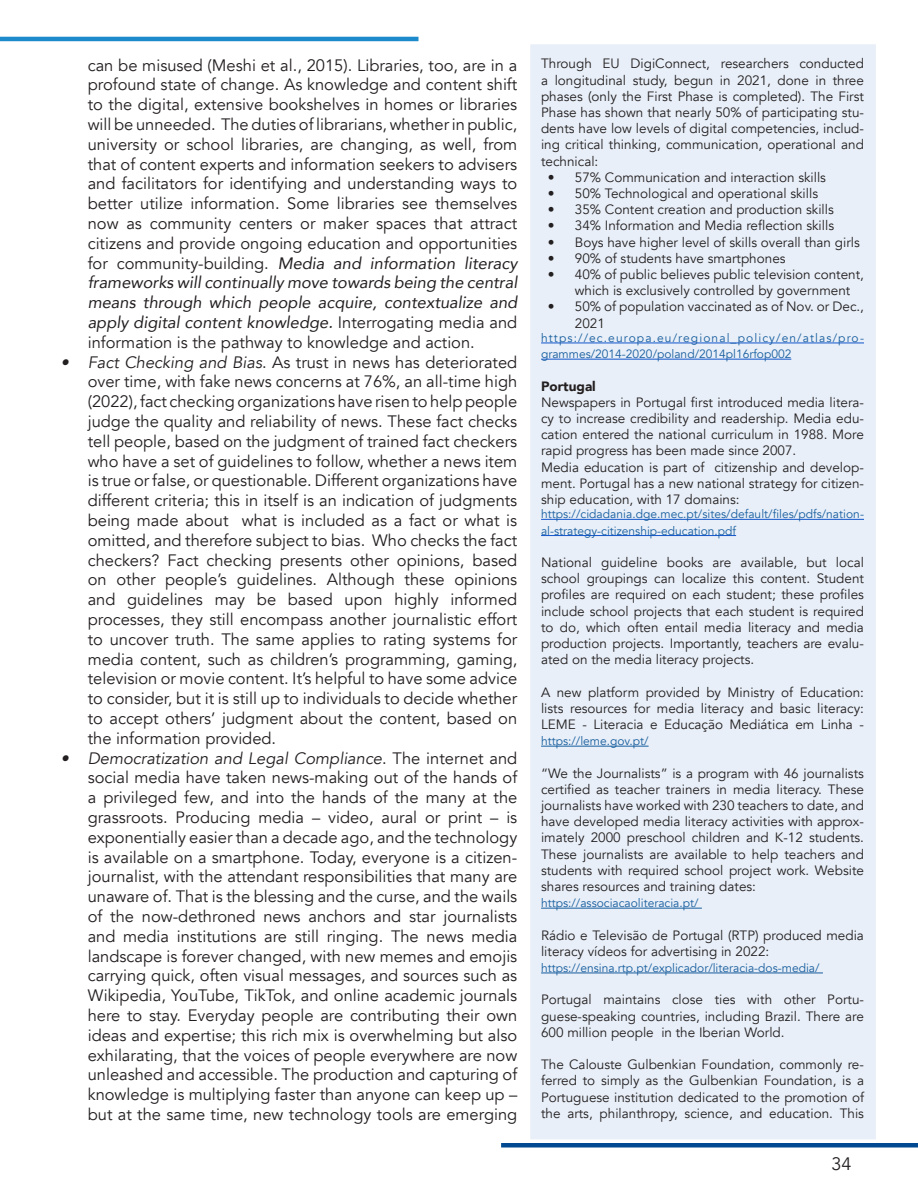
<style>
.page{position:relative;width:918px;height:1188px;background:#fff}
.page>*{position:absolute;margin:0;border:0;box-sizing:border-box;transform-origin:0 0}
.t1{font:18px "Avenir";color:#231f20}
.t2{font:16.5px/19.8px "Avenir";color:#231f20;text-align:justify}
.t3{font:13.5px/16.2px "Avenir";color:#231f20;text-align:justify}
.t4{font:900 13.5px "Avenir";color:#231f20}
.t5{font:12px/16.2px "Avenir";color:#175d9e}
.s1{font-style:italic}
</style>
<div class="page">
<div style="left:501px;top:1143px;width:417px;height:5px;background:#014990"></div>
<hr style="left:0;top:37px;width:418px;height:4px;background:#1d8acb">
<div style="left:530px;top:44px;width:346px;height:1095px;background:#e8eff8"></div>
<hr style="left:541px;top:343px;width:323px;height:1px;background:#15c">
<hr style="left:541px;top:359px;width:250px;height:1px;background:#15c">
<hr style="left:541px;top:519px;width:323px;height:1px;background:#15c">
<hr style="left:541px;top:535px;width:195px;height:1px;background:#15c">
<hr style="left:541px;top:746px;width:108px;height:1px;background:#175d9e">
<hr style="left:541px;top:908px;width:161px;height:1px;background:#175d9e">
<hr style="left:541px;top:973px;width:282px;height:1px;background:#175d9e">
<p class="t2" style="left:88px;top:55px;width:431px">can be misused (Meshi et al., 2015). Libraries, too, are in a profound state of change. As knowledge and content shift to the digital, extensive bookshelves in homes or libraries will be unneeded. The duties of librarians, whether in public, university or school libraries, are changing, as well, from that of content experts and information seekers to advisers and facilitators for identifying and understanding ways to better utilize information. Some libraries see themselves now as community centers or maker spaces that attract citizens and provide ongoing education and opportunities for community-building. <span class="s1">Media and information literacy frameworks will continually move towards being the central means through which people acquire, contextualize and apply digital content knowledge.</span> Interrogating media and information is the pathway to knowledge and action.</p>
<p class="t2" style="left:88px;top:352px;width:431px;text-indent:-27px"><span class="s1">• Fact Checking and Bias</span>. As trust in news has deteriorated over time, with fake news concerns at 76%, an all-time high (2022), fact checking organizations have risen to help people judge the quality and reliability of news. These fact checks tell people, based on the judgment of trained fact checkers who have a set of guidelines to follow, whether a news item is true or false, or questionable. Different organizations have different criteria; this in itself is an indication of judgments being made about what is included as a fact or what is omitted, and therefore subject to bias. Who checks the fact checkers? Fact checking presents other opinions, based on other people’s guidelines. Although these opinions and guidelines may be based upon highly informed processes, they still encompass another journalistic effort to uncover truth. The same applies to rating systems for media content, such as children’s programming, gaming, television or movie content. It’s helpful to have some advice to consider, but it is still up to individuals to decide whether to accept others’ judgment about the content, based on the information provided.</p>
<p class="t2" style="left:88px;top:748px;width:431px;text-indent:-27px"><span class="s1">• Democratization and Legal Compliance</span>. The internet and social media have taken news-making out of the hands of a privileged few, and into the hands of the many at the grassroots. Producing media – video, aural or print – is exponentially easier than a decade ago, and the technology is available on a smartphone. Today, everyone is a citizen&shy;journalist, with the attendant responsibilities that many are unaware of. That is the blessing and the curse, and the wails of the now-dethroned news anchors and star journalists and media institutions are still ringing. The news media landscape is forever changed, with new memes and emojis carrying quick, often visual messages, and sources such as Wikipedia, YouTube, TikTok, and online academic journals here to stay. Everyday people are contributing their own ideas and expertise; this rich mix is overwhelming but also exhilarating, that the voices of people everywhere are now unleashed and accessible. The production and capturing of knowledge is multiplying faster than anyone can keep up – but at the same time, new technology tools are emerging</p>
<p class="t3" style="left:541px;top:56px;width:324px">Through EU DigiConnect, researchers conducted a longitudinal study, begun in 2021, done in three phases (only the First Phase is completed). The First Phase has shown that nearly 50% of participating stu&shy;dents have low levels of digital competencies, includ&shy;ing critical thinking, communication, operational and technical:</p>
<p class="t3" style="left:548px;top:169px;width:280px">• 57% Communication and interaction skills</p>
<p class="t3" style="left:548px;top:186px;width:272px">• 50% Technological and operational skills</p>
<p class="t3" style="left:548px;top:202px;width:287px">• 35% Content creation and production skills</p>
<p class="t3" style="left:548px;top:218px;width:288px">• 34% Information and Media reflection skills</p>
<p class="t3" style="left:548px;top:234px;width:313px">• Boys have higher level of skills overall than girls</p>
<p class="t3" style="left:548px;top:250px;width:239px">• 90% of students have smartphones</p>
<p class="t3" style="left:575px;top:267px;width:291px;text-indent:-27px">• 40% of public believes public television content, which is exclusively controlled by government</p>
<p class="t3" style="left:575px;top:299px;width:291px;text-indent:-27px">• 50% of population vaccinated as of Nov. or Dec.,<br>2021</p>
<p class="t5" style="left:541px;top:330px;width:324px">https://ec.europa.eu/regional_policy/en/atlas/pro&shy;grammes/2014-2020/poland/2014pl16rfop002</p>
<p class="t4" style="left:541px;top:374px;width:56px">Portugal</p>
<p class="t3" style="left:541px;top:394px;width:324px">Newspapers in Portugal first introduced media litera&shy;cy to increase credibility and readership. Media edu&shy;cation entered the national curriculum in 1988. More rapid progress has been made since 2007.</p>
<p class="t3" style="left:541px;top:459px;width:324px">Media education is part of citizenship and develop&shy;ment. Portugal has a new national strategy for citizen&shy;ship education, with 17 domains:</p>
<p class="t5" style="left:541px;top:506px;width:324px">https://cidadania.dge.mec.pt/sites/default/files/pdfs/nation&shy;al-strategy-citizenship-education.pdf</p>
<p class="t3" style="left:541px;top:555px;width:324px">National guideline books are available, but local school groupings can localize this content. Student profiles are required on each student; these profiles include school projects that each student is required to do, which often entail media literacy and media production projects. Importantly, teachers are evalu&shy;ated on the media literacy projects.</p>
<p class="t3" style="left:541px;top:684px;width:324px">A new platform provided by Ministry of Education: lists resources for media literacy and basic literacy:<br>LEME - Literacia e Educação Mediática em Linha -</p>
<p class="t5" style="left:541px;top:733px;width:109px">https://leme.gov.pt/</p>
<p class="t3" style="left:541px;top:765px;width:324px">“We the Journalists” is a program with 46 journalists certified as teacher trainers in media literacy. These journalists have worked with 230 teachers to date, and have developed media literacy activities with approx&shy;imately 2000 preschool children and K-12 students.<br>These journalists are available to help teachers and students with required school project work. Website shares resources and training dates:</p>
<p class="t5" style="left:541px;top:895px;width:159px">https://associacaoliteracia.pt/</p>
<p class="t3" style="left:541px;top:927px;width:324px">Rádio e Televisão de Portugal (RTP) produced media literacy vídeos for advertising in 2022:</p>
<p class="t5" style="left:541px;top:960px;width:280px">https://ensina.rtp.pt/explicador/literacia-dos-media/</p>
<p class="t3" style="left:541px;top:992px;width:324px">Portugal maintains close ties with other Portu&shy;guese-speaking countries, including Brazil. There are 600 million people in the Iberian World.</p>
<p class="t3" style="left:541px;top:1057px;width:324px">The Calouste Gulbenkian Foundation, commonly re&shy;ferred to simply as the Gulbenkian Foundation, is a Portuguese institution dedicated to the promotion of the arts, philanthropy, science, and education. This</p>
<p class="t1" style="left:832px;top:1153px;width:22px">34</p>
</div>
